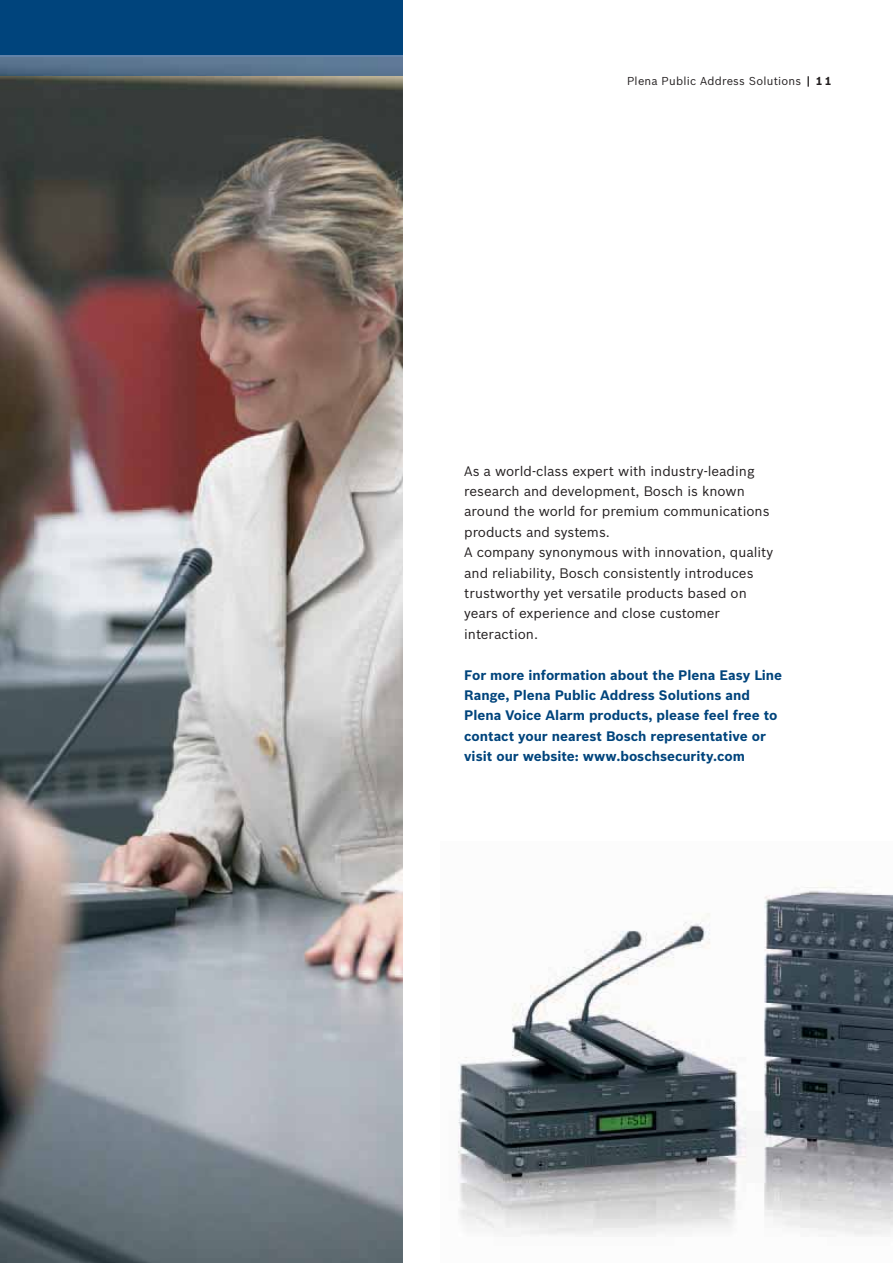
<style>
.page{position:relative;width:893px;height:1263px;background:#fff}
.page>*{position:absolute;margin:0;border:0;box-sizing:border-box;transform-origin:0 0}
.t1{font:13.5px/20.4px "Bosch Sans";color:#231f20}
.t2{font:700 13.5px/20.4px "Bosch Sans";color:#00447c}
.t3{font:11.25px "Bosch Sans";letter-spacing:.02em;color:#231f20}
.s1{font-weight:700}
</style>
<div class="page">
<img style="left:0;top:75px;width:403px;height:1188px">
<img style="left:458px;top:885px;width:435px;height:351px">
<div style="left:0;top:0;width:403px;height:57px;background:#00447c"></div>
<img style="left:0;top:57px;width:403px;height:18px">
<hr style="left:0;top:55px;width:403px;height:2px;background:#6182a9">
<p class="t3" style="left:627px;top:77px;width:206px">Plena Public Address Solutions <span class="s1">| 1 1</span></p>
<p class="t1" style="left:464px;top:462px;width:311px">As a world-class expert with industry-leading research and development, Bosch is known around the world for premium communications products and systems.<br>A company synonymous with innovation, quality and reliability, Bosch consistently introduces trustworthy yet versatile products based on years of experience and close customer interaction.</p>
<p class="t2" style="left:464px;top:666px;width:319px">For more information about the Plena Easy Line Range, Plena Public Address Solutions and Plena Voice Alarm products, please feel free to contact your nearest Bosch representative or visit our website: www.boschsecurity.com</p>
</div>
